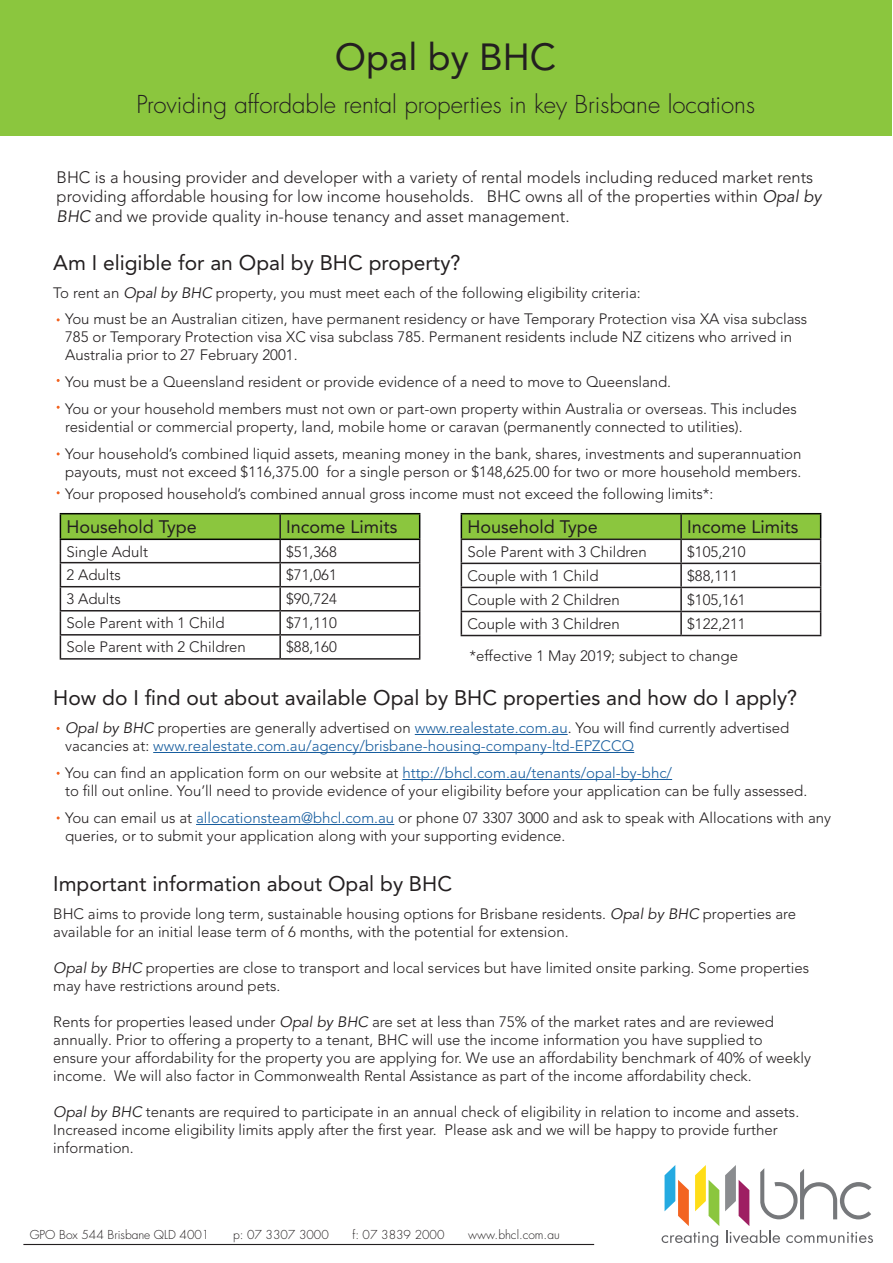
<style>
.page{position:relative;width:893px;height:1263px;background:#fff}
.page>*{position:absolute;margin:0;border:0;box-sizing:border-box;transform-origin:0 0}
.t1{font:37.5px "Avenir LT Pro";color:#231f20}
.t2{font:300 24px "Futura LT Pro";color:#231f20}
.t3{font:21px "Avenir LT Pro";color:#231f20}
.t4{font:18px "Avenir LT Pro";color:#231f20}
.t5{font:300 16.5px/19.5px "Avenir LT Pro";color:#231f20}
.t6{font:300 15px/18px "Avenir LT Pro";color:#231f20}
.t7{font:300 15px/18px "Avenir LT Pro";color:#175d9e}
.t8{font:300 12px "Futura LT Pro";color:#231f20}
.s1{font-family:"Avenir LT Std";font-weight:400;font-style:italic}
.s2{font-family:"Avenir LT Std";font-weight:400;font-style:italic;color:#231f20}
.s3{color:#231f20}
.s4{color:#175d9e}
</style>
<div class="page">
<svg style="left:662px;top:1232px;width:56px;height:15px"></svg>
<svg style="left:665px;top:1165px;width:24px;height:61px"></svg>
<svg style="left:695px;top:1165px;width:24px;height:61px"></svg>
<svg style="left:725px;top:1165px;width:148px;height:78px"></svg>
<hr style="left:23px;top:1244px;width:571px;height:1px;background:#231f20">
<div style="left:0;top:0;width:891px;height:135px;background:#8bc63e"></div>
<hr style="left:415px;top:734px;width:153px;height:1px;background:#175d9e">
<hr style="left:153px;top:752px;width:481px;height:1px;background:#175d9e">
<hr style="left:402px;top:779px;width:270px;height:1px;background:#175d9e">
<hr style="left:196px;top:824px;width:198px;height:1px;background:#175d9e">
<hr style="left:60px;top:658px;width:220px;height:2px;background:#231f20">
<hr style="left:280px;top:658px;width:140px;height:2px;background:#231f20">
<hr style="left:60px;top:513px;width:220px;height:1px;background:#040503">
<hr style="left:280px;top:513px;width:140px;height:1px;background:#040503">
<svg style="left:60px;top:514px;width:360px;height:144px"></svg>
<hr style="left:60px;top:539px;width:220px;height:1px;background:#040503">
<hr style="left:280px;top:539px;width:140px;height:1px;background:#040503">
<hr style="left:461px;top:635px;width:220px;height:1px;background:#231f20">
<hr style="left:681px;top:635px;width:140px;height:1px;background:#231f20">
<hr style="left:461px;top:513px;width:220px;height:1px;background:#040503">
<hr style="left:681px;top:513px;width:140px;height:1px;background:#040503">
<svg style="left:461px;top:514px;width:360px;height:121px"></svg>
<p class="t1" style="left:335px;top:34px;width:223px">Opal by BHC</p>
<p class="t2" style="left:136px;top:89px;width:620px">Providing affordable rental properties in key Brisbane locations</p>
<p class="t5" style="left:57px;top:167px;width:766px">BHC is a housing provider and developer with a variety of rental models including reduced market rents providing affordable housing for low income households. BHC owns all of the properties within <span class="s1">Opal by<br>BHC</span> and we provide quality in-house tenancy and asset management.</p>
<p class="t3" style="left:53px;top:250px;width:409px">Am I eligible for an Opal by BHC property?</p>
<p class="t6" style="left:53px;top:284px;width:589px">To rent an <span class="s1">Opal by BHC</span> property, you must meet each of the following eligibility criteria:</p>
<p class="t6" style="left:65px;top:310px;width:744px">You must be an Australian citizen, have permanent residency or have Temporary Protection visa XA visa subclass<br>785 or Temporary Protection visa XC visa subclass 785. Permanent residents include NZ citizens who arrived in<br>Australia prior to 27 February 2001.</p>
<p class="t6" style="left:65px;top:373px;width:608px">You must be a Queensland resident or provide evidence of a need to move to Queensland.</p>
<p class="t6" style="left:65px;top:400px;width:733px">You or your household members must not own or part-own property within Australia or overseas. This includes residential or commercial property, land, mobile home or caravan (permanently connected to utilities).</p>
<p class="t6" style="left:65px;top:445px;width:738px">Your household’s combined liquid assets, meaning money in the bank, shares, investments and superannuation payouts, must not exceed $116,375.00 for a single person or $148,625.00 for two or more household members.</p>
<p class="t6" style="left:65px;top:484px;width:650px">Your proposed household’s combined annual gross income must not exceed the following limits*:</p>
<p class="t4" style="left:66px;top:516px;width:132px">Household Type</p>
<p class="t4" style="left:286px;top:516px;width:113px">Income Limits</p>
<p class="t6" style="left:66px;top:542px;width:83px">Single Adult</p>
<p class="t6" style="left:286px;top:542px;width:52px">$51,368</p>
<p class="t6" style="left:66px;top:566px;width:56px">2 Adults</p>
<p class="t6" style="left:286px;top:566px;width:52px">$71,061</p>
<p class="t6" style="left:66px;top:590px;width:56px">3 Adults</p>
<p class="t6" style="left:286px;top:590px;width:52px">$90,724</p>
<p class="t6" style="left:66px;top:614px;width:160px">Sole Parent with 1 Child</p>
<p class="t6" style="left:286px;top:614px;width:52px">$71,110</p>
<p class="t6" style="left:66px;top:638px;width:181px">Sole Parent with 2 Children</p>
<p class="t6" style="left:286px;top:638px;width:52px">$88,160</p>
<p class="t4" style="left:467px;top:516px;width:132px">Household Type</p>
<p class="t4" style="left:687px;top:516px;width:113px">Income Limits</p>
<p class="t6" style="left:467px;top:542px;width:181px">Sole Parent with 3 Children</p>
<p class="t6" style="left:687px;top:542px;width:60px">$105,210</p>
<p class="t6" style="left:467px;top:566px;width:133px">Couple with 1 Child</p>
<p class="t6" style="left:687px;top:566px;width:52px">$88,111</p>
<p class="t6" style="left:467px;top:591px;width:154px">Couple with 2 Children</p>
<p class="t6" style="left:687px;top:591px;width:60px">$105,161</p>
<p class="t6" style="left:467px;top:615px;width:154px">Couple with 3 Children</p>
<p class="t6" style="left:687px;top:615px;width:60px">$122,211</p>
<p class="t6" style="left:469px;top:647px;width:270px">*effective 1 May 2019; subject to change</p>
<p class="t3" style="left:53px;top:684px;width:745px">How do I find out about available Opal by BHC properties and how do I apply?</p>
<p class="t7" style="left:65px;top:719px;width:726px"><span class="s2">Opal by BHC</span> <span class="s3">properties are generally advertised on</span> www.realestate.com.au<span class="s3">. You will find currently advertised vacancies at:</span> www.realestate.com.au/agency/brisbane-housing-company-ltd-EPZCCQ</p>
<p class="t6" style="left:65px;top:764px;width:608px">You can find an application form on our website at <span class="s4">http://bhcl.com.au/tenants/opal-by-bhc/</span></p>
<p class="t6" style="left:65px;top:782px;width:744px">to fill out online. You’ll need to provide evidence of your eligibility before your application can be fully assessed.</p>
<p class="t6" style="left:65px;top:809px;width:768px">You can email us at <span class="s4">allocationsteam@bhcl.com.au</span> or phone 07 3307 3000 and ask to speak with Allocations with any queries, or to submit your application along with your supporting evidence.</p>
<p class="t3" style="left:53px;top:871px;width:400px">Important information about Opal by BHC</p>
<p class="t6" style="left:53px;top:905px;width:744px">BHC aims to provide long term, sustainable housing options for Brisbane residents. <span class="s1">Opal by BHC</span> properties are available for an initial lease term of 6 months, with the potential for extension.</p>
<p class="t6" style="left:53px;top:959px;width:757px"><span class="s1">Opal by BHC</span> properties are close to transport and local services but have limited onsite parking. Some properties may have restrictions around pets.</p>
<p class="t6" style="left:53px;top:1013px;width:759px">Rents for properties leased under <span class="s1">Opal by BHC</span> are set at less than 75% of the market rates and are reviewed annually. Prior to offering a property to a tenant, BHC will use the income information you have supplied to<br>ensure your affordability for the property you are applying for. We use an affordability benchmark of 40% of weekly income. We will also factor in Commonwealth Rental Assistance as part of the income affordability check.</p>
<p class="t6" style="left:53px;top:1103px;width:747px"><span class="s1">Opal by BHC</span> tenants are required to participate in an annual check of eligibility in relation to income and assets.<br>Increased income eligibility limits apply after the first year. Please ask and we will be happy to provide further information.</p>
<p class="t8" style="left:30px;top:1226px;width:181px">GPO Box 544 Brisbane QLD 4001</p>
<p class="t8" style="left:233px;top:1226px;width:97px">p: 07 3307 3000</p>
<p class="t8" style="left:353px;top:1226px;width:93px">f: 07 3839 2000</p>
<p class="t8" style="left:468px;top:1226px;width:93px">www.bhcl.com.au</p>
</div>
